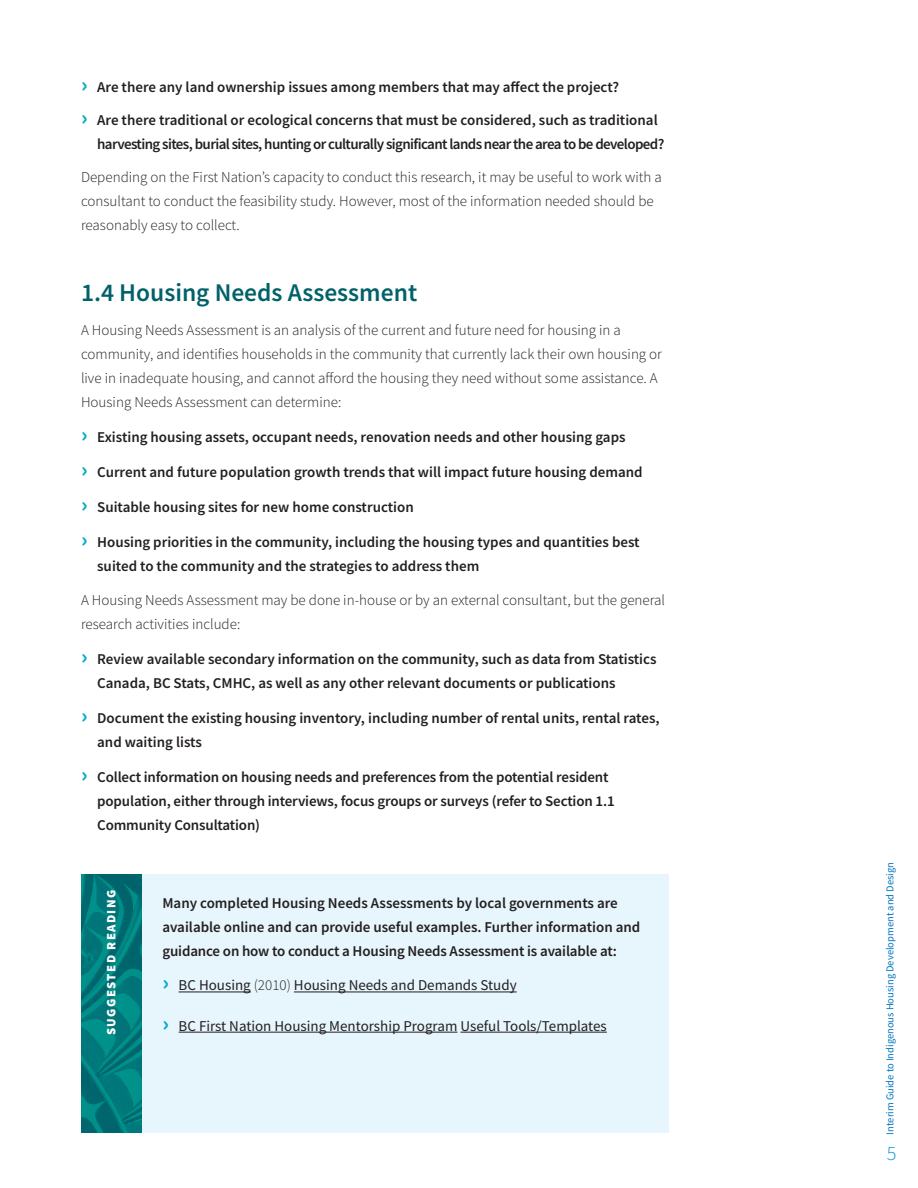
<style>
.page{position:relative;width:918px;height:1188px;background:#fff}
.page>*{position:absolute;margin:0;border:0;box-sizing:border-box;transform-origin:0 0}
.t1{font:600 25.5px "Source Sans Pro";color:#006169}
.t2{font:300 20.25px "Source Sans Pro";color:#089ad9}
.H3_-_Suggested_Readi{font:600 15px/24px "Source Sans Pro";color:#231f20}
.Body{font:300 15px/24px "Source Sans Pro";color:#231f20}
.H3_-_Suggested_Readi-2{font:600 15px/24px "Source Sans Pro";letter-spacing:-.04em;color:#231f20}
.t3{font:15px "Source Sans Pro";color:#231f20}
.Suggested_Reading{font:900 12.75px "Source Sans Pro";letter-spacing:.11em;color:#fff}
.t4{font:10.5px "Source Sans Pro";color:#0076be}
.s1{font-weight:700;font-size:22.5px;color:#00abc8}
.s2{font-weight:300}
</style>
<div class="page">
<div style="left:141px;top:875px;width:527px;height:258px;background:#e7f5fc"></div>
<hr style="left:179px;top:992px;width:72px;height:1px;background:#231f20">
<hr style="left:294px;top:992px;width:223px;height:1px;background:#231f20">
<hr style="left:179px;top:1032px;width:278px;height:1px;background:#231f20">
<hr style="left:460px;top:1032px;width:147px;height:1px;background:#231f20">
<img style="left:81px;top:875px;width:60px;height:258px">
<p class="H3_-_Suggested_Readi" style="left:81px;top:75px;width:540px"><span class="s1">›</span> Are there any land ownership issues among members that may affect the project?</p>
<p class="H3_-_Suggested_Readi-2" style="left:97px;top:108px;width:569px;text-indent:-16px"><span class="s1">›</span> Are there traditional or ecological concerns that must be considered, such as traditional harvesting sites, burial sites, hunting or culturally significant lands near the area to be developed?</p>
<p class="Body" style="left:81px;top:165px;width:582px">Depending on the First Nation’s capacity to conduct this research, it may be useful to work with a consultant to conduct the feasibility study. However, most of the information needed should be reasonably easy to collect.</p>
<h2 class="t1" style="left:81px;top:275px;width:338px">1.4 Housing Needs Assessment</h2>
<p class="Body" style="left:81px;top:318px;width:583px">A Housing Needs Assessment is an analysis of the current and future need for housing in a community, and identifies households in the community that currently lack their own housing or live in inadequate housing, and cannot afford the housing they need without some assistance. A Housing Needs Assessment can determine:</p>
<p class="H3_-_Suggested_Readi" style="left:81px;top:425px;width:546px"><span class="s1">›</span> Existing housing assets, occupant needs, renovation needs and other housing gaps</p>
<p class="H3_-_Suggested_Readi" style="left:81px;top:460px;width:563px"><span class="s1">›</span> Current and future population growth trends that will impact future housing demand</p>
<p class="H3_-_Suggested_Readi" style="left:81px;top:495px;width:334px"><span class="s1">›</span> Suitable housing sites for new home construction</p>
<p class="H3_-_Suggested_Readi" style="left:97px;top:530px;width:544px;text-indent:-16px"><span class="s1">›</span> Housing priorities in the community, including the housing types and quantities best suited to the community and the strategies to address them</p>
<p class="Body" style="left:81px;top:588px;width:586px">A Housing Needs Assessment may be done in-house or by an external consultant, but the general research activities include:</p>
<p class="H3_-_Suggested_Readi" style="left:97px;top:647px;width:561px;text-indent:-16px"><span class="s1">›</span> Review available secondary information on the community, such as data from Statistics<br>Canada, BC Stats, CMHC, as well as any other relevant documents or publications</p>
<p class="H3_-_Suggested_Readi" style="left:97px;top:706px;width:564px;text-indent:-16px"><span class="s1">›</span> Document the existing housing inventory, including number of rental units, rental rates, and waiting lists</p>
<p class="H3_-_Suggested_Readi" style="left:97px;top:765px;width:519px;text-indent:-16px"><span class="s1">›</span> Collect information on housing needs and preferences from the potential resident population, either through interviews, focus groups or surveys (refer to Section 1.1<br>Community Consultation)</p>
<p class="Suggested_Reading" style="left:102px;top:1035px;width:147px;rotate:-90deg">SUGGESTED READING</p>
<p class="H3_-_Suggested_Readi" style="left:162px;top:891px;width:479px">Many completed Housing Needs Assessments by local governments are available online and can provide useful examples. Further information and guidance on how to conduct a Housing Needs Assessment is available at:</p>
<p class="t3" style="left:162px;top:976px;width:356px"><span class="s1">›</span> BC Housing <span class="s2">(2010)</span> Housing Needs and Demands Study</p>
<p class="t3" style="left:162px;top:1016px;width:446px"><span class="s1">›</span> BC First Nation Housing Mentorship Program Useful Tools/Templates</p>
<p class="t4" style="left:883px;top:1135px;width:274px;rotate:-90deg">Interim Guide to Indigenous Housing Development and Design</p>
<h2 class="t2" style="left:887px;top:1141px;width:11px">5</h2>
</div>
